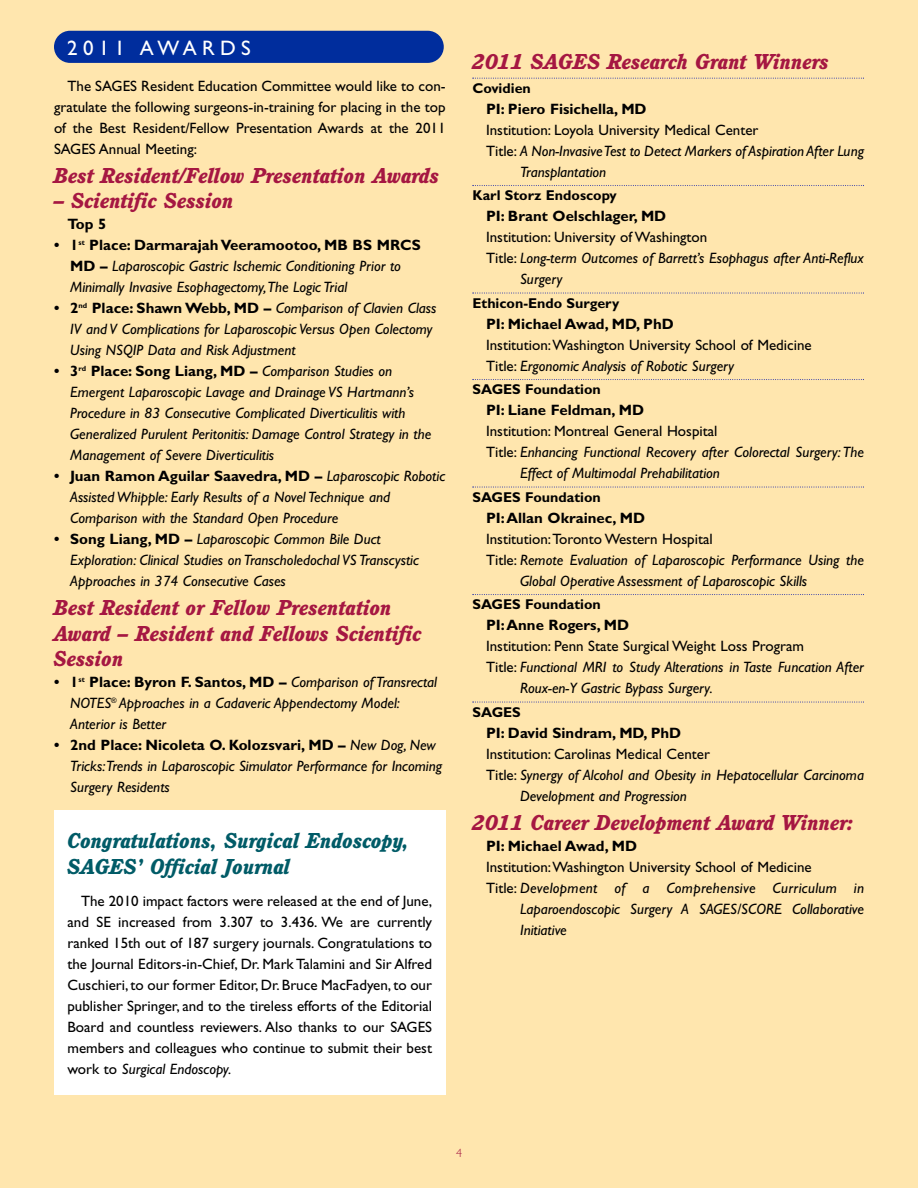
<style>
.page{position:relative;width:918px;height:1188px;background:#ffe6ae}
.page>*{position:absolute;margin:0;border:0;box-sizing:border-box;transform-origin:0 0}
.t1{font:italic 800 21px/25.5px "Cushing";color:#a51742}
.t2{font:italic 800 21px/25.5px "Cushing";color:#005b67}
.t3{font:21px "Gill Sans";letter-spacing:.25em;color:#fff}
.t4{font:italic 15px/21px "Gill Sans";color:#000}
.t5{font:15px/21px "Gill Sans";color:#000;text-align:justify}
.t6{font:700 15px "Gill Sans";color:#000}
.t7{font:italic 15px "Gill Sans";letter-spacing:.02em;color:#000}
.t8{font:700 14.25px "Gill Sans";color:#000}
.t9{font:300 12px "Gill Sans";color:#a51742}
.s1{font-weight:700;font-style:normal}
.s2{font-style:italic}
.s3{font-style:normal}
</style>
<div class="page">
<div style="left:54px;top:810px;width:392px;height:284px;background:#fff"></div>
<div style="left:54px;top:31px;width:390px;height:32px;background:#002d9d;border-radius:16px"></div>
<svg style="left:472px;top:78px;width:392px;height:1px"></svg>
<svg style="left:472px;top:185px;width:392px;height:1px"></svg>
<svg style="left:472px;top:292px;width:392px;height:2px"></svg>
<svg style="left:472px;top:379px;width:392px;height:1px"></svg>
<svg style="left:472px;top:486px;width:392px;height:2px"></svg>
<svg style="left:472px;top:594px;width:392px;height:1px"></svg>
<svg style="left:472px;top:701px;width:392px;height:2px"></svg>
<h1 class="t3" style="left:67px;top:40px;width:185px">2011 AWARDS</h1>
<p class="t5" style="left:54px;top:77px;width:393px;text-indent:14px">The SAGES Resident Education Committee would like to con&shy;gratulate the following surgeons-in-training for placing in the top of the Best Resident/Fellow Presentation Awards at the 2011<br>SAGES Annual Meeting:</p>
<h1 class="t1" style="left:54px;top:164px;width:387px">Best Resident/Fellow Presentation Awards</h1>
<h1 class="t1" style="left:54px;top:190px;width:181px">– Scientific Session</h1>
<p class="t6" style="left:68px;top:219px;width:40px">Top 5</p>
<p class="t4" style="left:70px;top:236px;width:352px;text-indent:-16px"><span class="s1">• 1</span><sup>st</sup> <span class="s1">Place: Darmarajah Veeramootoo, MB BS MRCS<br>MD –</span> Laparoscopic Gastric Ischemic Conditioning Prior to<br>Minimally Invasive Esophagectomy,The Logic Trial</p>
<p class="t4" style="left:70px;top:299px;width:368px;text-indent:-16px"><span class="s1">• 2</span><sup>nd</sup> <span class="s1">Place: Shawn Webb, MD –</span> Comparison of Clavien Class<br>IV and V Complications for Laparoscopic Versus Open Colectomy<br>Using NSQIP Data and Risk Adjustment</p>
<p class="t4" style="left:70px;top:362px;width:363px;text-indent:-16px"><span class="s1">• 3</span><sup>rd</sup> <span class="s1">Place: Song Liang, MD –</span> Comparison Studies on Emergent Laparoscopic Lavage and Drainage VS Hartmann’s Procedure in 83 Consecutive Complicated Diverticulitis with Generalized Purulent Peritonitis: Damage Control Strategy in the Management of Severe Diverticulitis</p>
<p class="t4" style="left:70px;top:467px;width:376px;text-indent:-16px"><span class="s1">• Juan Ramon Aguilar Saavedra, MD –</span> Laparoscopic Robotic<br>Assisted Whipple: Early Results of a Novel Technique and<br>Comparison with the Standard Open Procedure</p>
<p class="t4" style="left:70px;top:530px;width:350px;text-indent:-16px"><span class="s1">• Song Liang, MD –</span> Laparoscopic Common Bile Duct<br>Exploration: Clinical Studies on Transcholedochal VS Transcystic<br>Approaches in 374 Consecutive Cases</p>
<h1 class="t1" style="left:54px;top:597px;width:369px">Best Resident or Fellow Presentation<br>Award – Resident and Fellows Scientific<br>Session</h1>
<p class="t4" style="left:70px;top:673px;width:368px;text-indent:-16px"><span class="s1">• 1</span><sup>st</sup> <span class="s1">Place: Byron F. Santos, MD –</span> Comparison of Transrectal<br>NOTES<sup>®</sup> Approaches in a Cadaveric Appendectomy Model:<br>Anterior is Better</p>
<p class="t4" style="left:70px;top:736px;width:373px;text-indent:-16px"><span class="s1">• 2nd Place: Nicoleta O. Kolozsvari, MD –</span> New Dog, New<br>Tricks:Trends in Laparoscopic Simulator Performance for Incoming<br>Surgery Residents</p>
<h1 class="t2" style="left:67px;top:830px;width:343px">Congratulations, Surgical Endoscopy,<br>SAGES’ Official Journal</h1>
<p class="t5" style="left:67px;top:891px;width:366px;text-indent:14px">The 2010 impact factors were released at the end of June, and SE increased from 3.307 to 3.436. We are currently ranked 15th out of 187 surgery journals. Congratulations to the Journal Editors-in-Chief, Dr. Mark Talamini and Sir Alfred Cuschieri, to our former Editor, Dr. Bruce MacFadyen, to our publisher Springer, and to the tireless efforts of the Editorial Board and countless reviewers. Also thanks to our SAGES members and colleagues who continue to submit their best work to <span class="s2">Surgical Endoscopy.</span></p>
<h1 class="t1" style="left:472px;top:51px;width:358px">2011 SAGES Research Grant Winners</h1>
<p class="t8" style="left:472px;top:83px;width:60px">Covidien</p>
<p class="t6" style="left:486px;top:103px;width:162px">PI: Piero Fisichella, MD</p>
<p class="t5" style="left:486px;top:121px;width:274px">Institution: Loyola University Medical Center</p>
<p class="t4" style="left:486px;top:142px;width:380px"><span class="s3">Title:</span> A Non-Invasive Test to Detect Markers of Aspiration After Lung</p>
<p class="t4" style="left:520px;top:163px;width:88px">Transplantation</p>
<p class="t8" style="left:472px;top:190px;width:146px">Karl Storz Endoscopy</p>
<p class="t6" style="left:486px;top:211px;width:182px">PI: Brant Oelschlager, MD</p>
<p class="t5" style="left:486px;top:228px;width:223px">Institution: University of Washington</p>
<p class="t4" style="left:486px;top:249px;width:380px"><span class="s3">Title:</span> Long-term Outcomes of Barrett’s Esophagus after Anti-Reflux</p>
<p class="t4" style="left:520px;top:270px;width:44px">Surgery</p>
<p class="t8" style="left:472px;top:298px;width:148px">Ethicon-Endo Surgery</p>
<p class="t6" style="left:486px;top:318px;width:189px">PI: Michael Awad, MD, PhD</p>
<p class="t5" style="left:486px;top:336px;width:327px">Institution:Washington University School of Medicine<br>Title: <span class="s2">Ergonomic Analysis of Robotic Surgery</span></p>
<p class="t8" style="left:472px;top:384px;width:130px">SAGES Foundation</p>
<p class="t6" style="left:486px;top:405px;width:160px">PI: Liane Feldman, MD</p>
<p class="t5" style="left:486px;top:422px;width:233px">Institution: Montreal General Hospital</p>
<p class="t4" style="left:486px;top:443px;width:380px"><span class="s3">Title:</span> Enhancing Functional Recovery after Colorectal Surgery:The</p>
<p class="t4" style="left:520px;top:464px;width:201px">Effect of Multimodal Prehabilitation</p>
<p class="t8" style="left:472px;top:492px;width:130px">SAGES Foundation</p>
<p class="t6" style="left:486px;top:512px;width:161px">PI:Allan Okrainec, MD</p>
<p class="t5" style="left:486px;top:530px;width:228px">Institution:Toronto Western Hospital</p>
<p class="t4" style="left:486px;top:551px;width:380px"><span class="s3">Title:</span> Remote Evaluation of Laparoscopic Performance Using the</p>
<p class="t4" style="left:520px;top:572px;width:289px">Global Operative Assessment of Laparoscopic Skills</p>
<p class="t8" style="left:472px;top:599px;width:130px">SAGES Foundation</p>
<p class="t6" style="left:486px;top:620px;width:145px">PI:Anne Rogers, MD</p>
<p class="t5" style="left:486px;top:637px;width:320px">Institution: Penn State Surgical Weight Loss Program</p>
<p class="t4" style="left:486px;top:658px;width:380px"><span class="s3">Title:</span> Functional MRI to Study Alterations in Taste Funcation After</p>
<p class="t4" style="left:520px;top:679px;width:194px">Roux-en-Y Gastric Bypass Surgery.</p>
<p class="t8" style="left:472px;top:707px;width:50px">SAGES</p>
<p class="t6" style="left:486px;top:727px;width:197px">PI: David Sindram, MD, PhD</p>
<p class="t5" style="left:486px;top:745px;width:226px">Institution: Carolinas Medical Center</p>
<p class="t4" style="left:486px;top:766px;width:380px"><span class="s3">Title:</span> Synergy of Alcohol and Obesity in Hepatocellular Carcinoma</p>
<p class="t4" style="left:520px;top:787px;width:168px">Development and Progression</p>
<h1 class="t1" style="left:472px;top:811px;width:383px">2011 Career Development Award Winner:</h1>
<p class="t6" style="left:486px;top:840px;width:153px">PI: Michael Awad, MD</p>
<p class="t5" style="left:486px;top:858px;width:327px">Institution:Washington University School of Medicine</p>
<p class="t7" style="left:486px;top:882px;width:380px"><span class="s3">Title:</span> Development of a Comprehensive Curriculum in</p>
<p class="t4" style="left:520px;top:900px;width:345px">Laparoendoscopic Surgery A SAGES/SCORE Collaborative</p>
<p class="t4" style="left:520px;top:921px;width:48px">Initiative</p>
<p class="t9" style="left:456px;top:1149px;width:7px">4</p>
</div>
